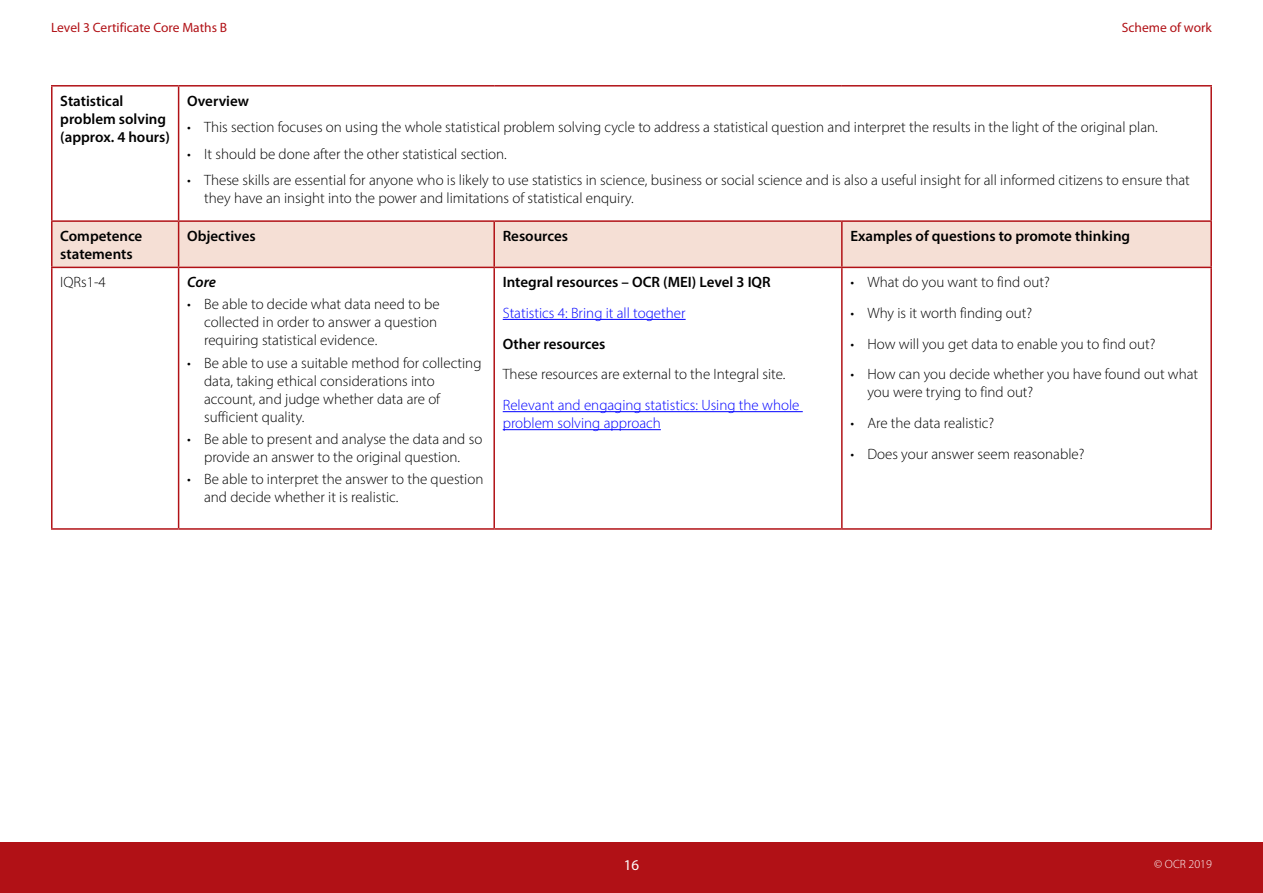
<style>
.page{position:relative;width:1263px;height:893px;background:#fff}
.page>*{position:absolute;margin:0;border:0;box-sizing:border-box;transform-origin:0 0}
.Body{font:300 15px/18px "Myriad Pro";color:#000}
.Body-2{font:600 15px/18px "Myriad Pro";color:#000}
.Body-3{font:300 15px/18px "Myriad Pro";color:#00f}
.Body-4{font:italic 600 15px "Myriad Pro";color:#000}
.t1{font:15px "Myriad Pro";color:#fff}
.t2{font:13.5px "Myriad Pro";color:#b11116}
.t3{font:300 12px "Myriad Pro";color:#fff}
</style>
<div class="page">
<div style="left:0;top:842px;width:1263px;height:51px;background:#b11116"></div>
<div style="left:53px;top:222px;width:1157px;height:45px;background:#f5dfd5"></div>
<hr style="left:51px;top:85px;width:128px;height:2px;background:#b11116">
<hr style="left:51px;top:87px;width:2px;height:133px;background:#b11116">
<hr style="left:179px;top:85px;width:315px;height:2px;background:#b11116">
<hr style="left:178px;top:87px;width:1px;height:133px;background:#b11116">
<hr style="left:494px;top:85px;width:348px;height:2px;background:#b11116">
<hr style="left:842px;top:85px;width:370px;height:2px;background:#b11116">
<hr style="left:1210px;top:87px;width:2px;height:133px;background:#b11116">
<hr style="left:51px;top:220px;width:128px;height:2px;background:#b11116">
<hr style="left:51px;top:222px;width:2px;height:45px;background:#b11116">
<hr style="left:179px;top:220px;width:315px;height:2px;background:#b11116">
<hr style="left:178px;top:222px;width:1px;height:45px;background:#b11116">
<hr style="left:494px;top:220px;width:348px;height:2px;background:#b11116">
<hr style="left:493px;top:222px;width:2px;height:45px;background:#b11116">
<hr style="left:842px;top:220px;width:370px;height:2px;background:#b11116">
<hr style="left:841px;top:222px;width:2px;height:45px;background:#b11116">
<hr style="left:1210px;top:222px;width:2px;height:45px;background:#b11116">
<hr style="left:51px;top:267px;width:128px;height:1px;background:#b11116">
<hr style="left:51px;top:268px;width:2px;height:260px;background:#b11116">
<hr style="left:179px;top:267px;width:315px;height:1px;background:#b11116">
<hr style="left:178px;top:268px;width:1px;height:260px;background:#b11116">
<hr style="left:494px;top:267px;width:348px;height:1px;background:#b11116">
<hr style="left:493px;top:268px;width:2px;height:260px;background:#b11116">
<hr style="left:842px;top:267px;width:370px;height:1px;background:#b11116">
<hr style="left:841px;top:268px;width:2px;height:260px;background:#b11116">
<hr style="left:1210px;top:268px;width:2px;height:260px;background:#b11116">
<hr style="left:51px;top:528px;width:128px;height:2px;background:#b11116">
<hr style="left:179px;top:528px;width:315px;height:2px;background:#b11116">
<hr style="left:494px;top:528px;width:348px;height:2px;background:#b11116">
<hr style="left:842px;top:528px;width:370px;height:2px;background:#b11116">
<hr style="left:503px;top:319px;width:183px;height:1px;background:#00f">
<hr style="left:503px;top:411px;width:300px;height:1px;background:#00f">
<hr style="left:503px;top:429px;width:158px;height:1px;background:#00f">
<p class="t2" style="left:51px;top:19px;width:178px">Level 3 Certificate Core Maths B</p>
<p class="t2" style="left:1122px;top:19px;width:92px">Scheme of work</p>
<p class="Body-2" style="left:60px;top:91px;width:111px">Statistical problem solving (approx. 4 hours)</p>
<p class="Body-2" style="left:187px;top:91px;width:63px">Overview</p>
<p class="Body" style="left:187px;top:118px;width:972px">• This section focuses on using the whole statistical problem solving cycle to address a statistical question and interpret the results in the light of the original plan.</p>
<p class="Body" style="left:187px;top:144px;width:321px">• It should be done after the other statistical section.</p>
<p class="Body" style="left:204px;top:171px;width:987px;text-indent:-17px">• These skills are essential for anyone who is likely to use statistics in science, business or social science and is also a useful insight for all informed citizens to ensure that they have an insight into the power and limitations of statistical enquiry.</p>
<p class="Body-2" style="left:60px;top:226px;width:84px">Competence statements</p>
<p class="Body-2" style="left:187px;top:226px;width:70px">Objectives</p>
<p class="Body-2" style="left:503px;top:226px;width:67px">Resources</p>
<p class="Body-2" style="left:850px;top:226px;width:281px">Examples of questions to promote thinking</p>
<p class="Body" style="left:60px;top:273px;width:47px">IQRs1-4</p>
<p class="Body-4" style="left:187px;top:273px;width:30px">Core</p>
<p class="Body" style="left:204px;top:295px;width:237px;text-indent:-17px">• Be able to decide what data need to be collected in order to answer a question requiring statistical evidence.</p>
<p class="Body" style="left:204px;top:353px;width:279px;text-indent:-17px">• Be able to use a suitable method for collecting data, taking ethical considerations into account, and judge whether data are of sufficient quality.</p>
<p class="Body" style="left:187px;top:430px;width:297px;text-align:center">• Be able to present and analyse the data and so provide an answer to the original question.</p>
<p class="Body" style="left:204px;top:470px;width:281px;text-indent:-17px">• Be able to interpret the answer to the question and decide whether it is realistic.</p>
<p class="Body" style="left:850px;top:273px;width:201px">• What do you want to find out?</p>
<p class="Body" style="left:850px;top:304px;width:183px">• Why is it worth finding out?</p>
<p class="Body" style="left:850px;top:334px;width:307px">• How will you get data to enable you to find out?</p>
<p class="Body" style="left:867px;top:365px;width:332px;text-indent:-17px">• How can you decide whether you have found out what you were trying to find out?</p>
<p class="Body" style="left:850px;top:414px;width:145px">• Are the data realistic?</p>
<p class="Body" style="left:850px;top:445px;width:236px">• Does your answer seem reasonable?</p>
<p class="Body-2" style="left:503px;top:273px;width:269px">Integral resources – OCR (MEI) Level 3 IQR</p>
<p class="Body-3" style="left:503px;top:304px;width:184px">Statistics 4: Bring it all together</p>
<p class="Body-2" style="left:503px;top:334px;width:104px">Other resources</p>
<p class="Body" style="left:503px;top:365px;width:284px">These resources are external to the Integral site.</p>
<p class="Body-3" style="left:503px;top:396px;width:298px">Relevant and engaging statistics: Using the whole problem solving approach</p>
<p class="t1" style="left:624px;top:856px;width:17px">16</p>
<p class="t3" style="left:1154px;top:857px;width:59px">© OCR 2019</p>
</div>
